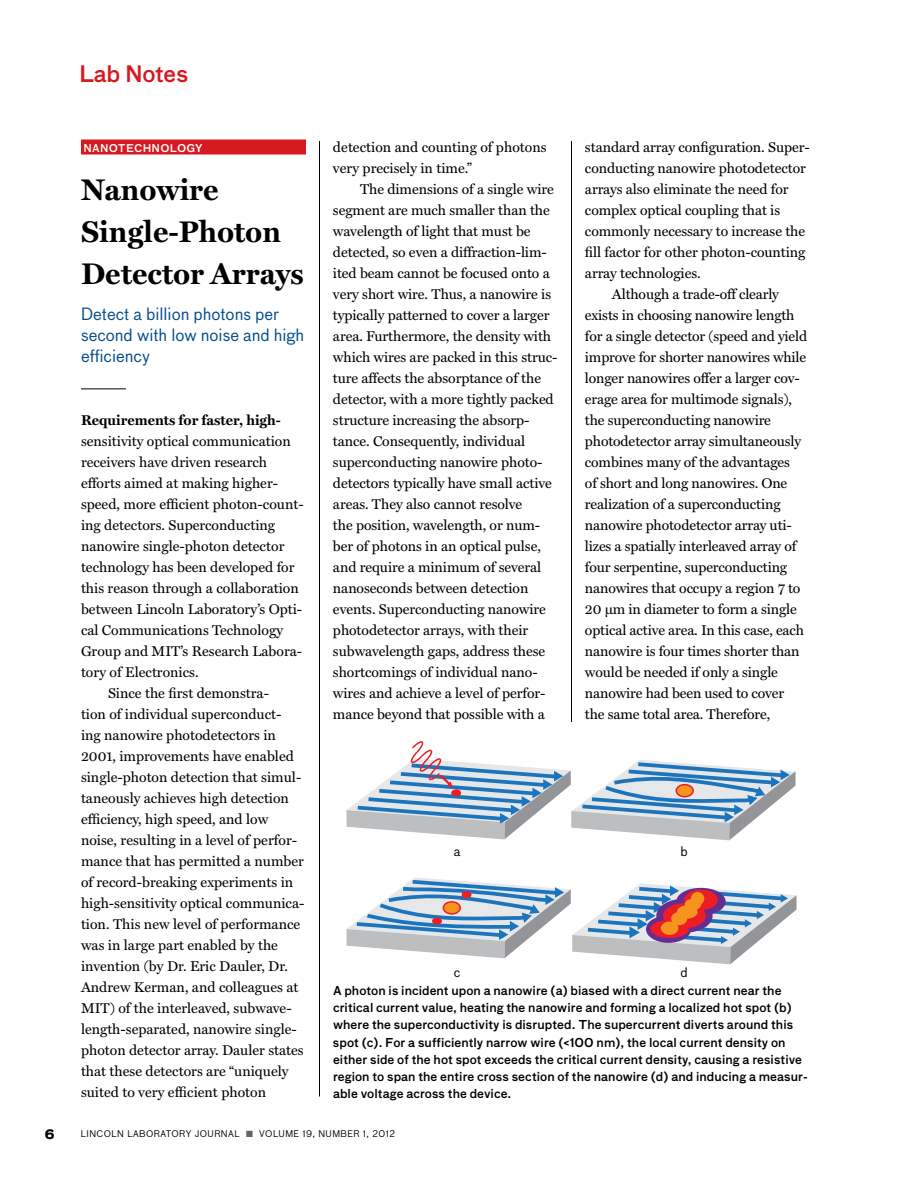
<style>
.page{position:relative;width:918px;height:1188px;background:#fff}
.page>*{position:absolute;margin:0;border:0;box-sizing:border-box;transform-origin:0 0}
.t1{font:700 30px/42px "Miller Text";color:#000}
.t2{font:500 22.2px "Bau LF";color:#d71920}
.t3{font:16.5px/21px "Bau LF";color:#004b8c}
.t4{font:14.25px/21px "Miller Text";letter-spacing:-.005em;color:#000}
.t5{font:700 14.25px "Miller Text";color:#000}
.t6{font:12.9px "Bau LF";color:#000}
.t7{font:700 12.75px "Bau LF";color:#000}
.t8{font:500 12px/17.2px "Bau LF";letter-spacing:.005em;color:#000}
.t9{font:500 10.5px "Bau LF";letter-spacing:.025em;color:#fff}
.t10{font:9px "Bau LF";letter-spacing:.05em;color:#000}
.s1{color:#636466}
</style>
<div class="page">
<hr style="left:319px;top:141px;width:1px;height:955px;background:#000">
<hr style="left:571px;top:141px;width:1px;height:955px;background:#000">
<div style="left:81px;top:140px;width:225px;height:14px;background:#d71920"></div>
<hr style="left:81px;top:388px;width:45px;height:1px;background:#000">
<div style="left:558px;top:723px;width:27px;height:378px;background:#fff"></div>
<svg style="left:347px;top:741px;width:449px;height:99px"></svg>
<svg style="left:346px;top:877px;width:450px;height:87px"></svg>
<div style="left:647px;top:916px;width:43px;height:26px;background:#662d91;border-radius:50%"></div>
<div style="left:646px;top:915px;width:45px;height:28px;border:2px solid #662d91;border-radius:50%"></div>
<div style="left:657px;top:899px;width:55px;height:33px;background:#662d91;border-radius:50%"></div>
<div style="left:656px;top:899px;width:57px;height:34px;border:2px solid #662d91;border-radius:50%"></div>
<div style="left:677px;top:889px;width:48px;height:26px;background:#662d91;border-radius:50%"></div>
<div style="left:676px;top:888px;width:50px;height:27px;border:2px solid #662d91;border-radius:50%"></div>
<div style="left:685px;top:890px;width:32px;height:19px;background:#ed1d24;border-radius:50%"></div>
<div style="left:684px;top:890px;width:34px;height:20px;border:2px solid #ed1d24;border-radius:50%"></div>
<div style="left:664px;top:904px;width:41px;height:23px;background:#ed1d24;border-radius:50%"></div>
<div style="left:663px;top:903px;width:43px;height:25px;border:2px solid #ed1d24;border-radius:50%"></div>
<div style="left:651px;top:921px;width:37px;height:16px;background:#ed1d24;border-radius:50%"></div>
<div style="left:650px;top:920px;width:39px;height:18px;border:2px solid #ed1d24;border-radius:50%"></div>
<div style="left:691px;top:892px;width:13px;height:13px;background:#f7941e;border-radius:50%"></div>
<div style="left:685px;top:899px;width:16px;height:11px;background:#f7941e;border-radius:50%"></div>
<div style="left:677px;top:905px;width:21px;height:14px;background:#f7941e;border-radius:50%"></div>
<div style="left:671px;top:912px;width:16px;height:13px;background:#f7941e;border-radius:50%"></div>
<div style="left:661px;top:922px;width:17px;height:13px;background:#f7941e;border-radius:50%"></div>
<h2 class="t2" style="left:79px;top:58px;width:111px">Lab Notes</h2>
<p class="t9" style="left:84px;top:140px;width:121px">nan otechn ology</p>
<h1 class="t1" style="left:81px;top:168px;width:224px">Nanowire<br>Single-Photon<br>Detector Arrays</h1>
<p class="t3" style="left:81px;top:303px;width:225px">Detect a billion photons per second with low noise and high efficiency</p>
<p class="t5" style="left:81px;top:411px;width:201px">Requirements for faster, high-</p>
<p class="t4" style="left:81px;top:430px;width:211px">sensitivity optical communication</p>
<p class="t4" style="left:81px;top:451px;width:188px">receivers have driven research</p>
<p class="t4" style="left:81px;top:472px;width:199px">efforts aimed at making higher-</p>
<p class="t4" style="left:81px;top:493px;width:224px">speed, more efficient photon-count-</p>
<p class="t4" style="left:81px;top:514px;width:196px">ing detectors. Superconducting</p>
<p class="t4" style="left:81px;top:535px;width:205px">nanowire single-photon detector</p>
<p class="t4" style="left:81px;top:556px;width:215px">technology has been developed for</p>
<p class="t4" style="left:81px;top:577px;width:219px">this reason through a collaboration</p>
<p class="t4" style="left:81px;top:598px;width:223px">between Lincoln Laboratory’s Opti-</p>
<p class="t4" style="left:81px;top:619px;width:204px">cal Communications Technology</p>
<p class="t4" style="left:81px;top:640px;width:223px">Group and MIT’s Research Labora-</p>
<p class="t4" style="left:81px;top:661px;width:119px">tory of Electronics.</p>
<p class="t4" style="left:108px;top:682px;width:162px">Since the first demonstra-</p>
<p class="t4" style="left:81px;top:703px;width:202px">tion of individual superconduct-</p>
<p class="t4" style="left:81px;top:724px;width:196px">ing nanowire photodetectors in</p>
<p class="t4" style="left:81px;top:745px;width:214px">2001, improvements have enabled</p>
<p class="t4" style="left:81px;top:766px;width:222px">single-photon detection that simul-</p>
<p class="t4" style="left:81px;top:787px;width:210px">taneously achieves high detection</p>
<p class="t4" style="left:81px;top:808px;width:189px">efficiency, high speed, and low</p>
<p class="t4" style="left:81px;top:829px;width:218px">noise, resulting in a level of perfor-</p>
<p class="t4" style="left:81px;top:850px;width:224px">mance that has permitted a number</p>
<p class="t4" style="left:81px;top:871px;width:214px">of record-breaking experiments in</p>
<p class="t4" style="left:81px;top:892px;width:225px">high-sensitivity optical communica-</p>
<p class="t4" style="left:81px;top:913px;width:221px">tion. This new level of performance</p>
<p class="t4" style="left:81px;top:934px;width:199px">was in large part enabled by the</p>
<p class="t4" style="left:81px;top:955px;width:208px">invention (by Dr. Eric Dauler, Dr.</p>
<p class="t4" style="left:81px;top:976px;width:219px">Andrew Kerman, and colleagues at</p>
<p class="t4" style="left:81px;top:997px;width:212px">MIT) of the interleaved, subwave-</p>
<p class="t4" style="left:81px;top:1018px;width:217px">length-separated, nanowire single-</p>
<p class="t4" style="left:81px;top:1039px;width:224px">photon detector array. Dauler states</p>
<p class="t4" style="left:81px;top:1060px;width:209px">that these detectors are “uniquely</p>
<p class="t4" style="left:81px;top:1081px;width:187px">suited to very efficient photon</p>
<p class="t4" style="left:333px;top:136px;width:215px">detection and counting of photons very precisely in time.”</p>
<p class="t4" style="left:333px;top:178px;width:226px;text-indent:27px">The dimensions of a single wire segment are much smaller than the wavelength of light that must be detected, so even a diffraction-lim&shy;ited beam cannot be focused onto a very short wire. Thus, a nanowire is typically patterned to cover a larger area. Furthermore, the density with which wires are packed in this struc&shy;ture affects the absorptance of the detector, with a more tightly packed structure increasing the absorp&shy;tance. Consequently, individual superconducting nanowire photo&shy;detectors typically have small active areas. They also cannot resolve<br>the position, wavelength, or num&shy;ber of photons in an optical pulse, and require a minimum of several nanoseconds between detection events. Superconducting nanowire photodetector arrays, with their subwavelength gaps, address these shortcomings of individual nano&shy;wires and achieve a level of perfor&shy;mance beyond that possible with a</p>
<p class="t4" style="left:585px;top:136px;width:226px">standard array configuration. Super-</p>
<p class="t4" style="left:585px;top:157px;width:222px">conducting nanowire photodetector</p>
<p class="t4" style="left:585px;top:178px;width:205px">arrays also eliminate the need for</p>
<p class="t4" style="left:585px;top:199px;width:197px">complex optical coupling that is</p>
<p class="t4" style="left:585px;top:220px;width:222px">commonly necessary to increase the</p>
<p class="t4" style="left:585px;top:241px;width:222px">fill factor for other photon-counting</p>
<p class="t4" style="left:585px;top:262px;width:117px">array technologies.</p>
<p class="t4" style="left:612px;top:283px;width:168px">Although a trade-off clearly</p>
<p class="t4" style="left:585px;top:304px;width:211px">exists in choosing nanowire length</p>
<p class="t4" style="left:585px;top:325px;width:224px">for a single detector (speed and yield</p>
<p class="t4" style="left:585px;top:346px;width:223px">improve for shorter nanowires while</p>
<p class="t4" style="left:585px;top:367px;width:216px">longer nanowires offer a larger cov-</p>
<p class="t4" style="left:585px;top:388px;width:209px">erage area for multimode signals),</p>
<p class="t4" style="left:585px;top:409px;width:188px">the superconducting nanowire</p>
<p class="t4" style="left:585px;top:430px;width:218px">photodetector array simultaneously</p>
<p class="t4" style="left:585px;top:451px;width:206px">combines many of the advantages</p>
<p class="t4" style="left:585px;top:472px;width:204px">of short and long nanowires. One</p>
<p class="t4" style="left:585px;top:493px;width:197px">realization of a superconducting</p>
<p class="t4" style="left:585px;top:514px;width:208px">nanowire photodetector array uti-</p>
<p class="t4" style="left:585px;top:535px;width:213px">lizes a spatially interleaved array of</p>
<p class="t4" style="left:585px;top:556px;width:204px">four serpentine, superconducting</p>
<p class="t4" style="left:585px;top:577px;width:217px">nanowires that occupy a region 7 to</p>
<p class="t4" style="left:585px;top:598px;width:213px">20 µm in diameter to form a single</p>
<p class="t4" style="left:585px;top:619px;width:221px">optical active area. In this case, each</p>
<p class="t4" style="left:585px;top:640px;width:216px">nanowire is four times shorter than</p>
<p class="t4" style="left:585px;top:661px;width:195px">would be needed if only a single</p>
<p class="t4" style="left:585px;top:682px;width:201px">nanowire had been used to cover</p>
<p class="t4" style="left:585px;top:703px;width:187px">the same total area. Therefore,</p>
<p class="t6" style="left:454px;top:842px;width:8px">a</p>
<p class="t6" style="left:681px;top:842px;width:9px">b</p>
<p class="t6" style="left:454px;top:964px;width:8px">c</p>
<p class="t6" style="left:681px;top:964px;width:9px">d</p>
<p class="t8" style="left:333px;top:982px;width:476px">A photon is incident upon a nanowire (a) biased with a direct current near the critical current value, heating the nanowire and forming a localized hot spot (b) where the superconductivity is disrupted. The supercurrent diverts around this spot (c). For a sufficiently narrow wire (&lt;100 nm), the local current density on either side of the hot spot exceeds the critical current density, causing a resistive region to span the entire cross section of the nanowire (d) and inducing a measur&shy;able voltage across the device.</p>
<p class="t7" style="left:45px;top:1125px;width:11px">6</p>
<p class="t10" style="left:81px;top:1128px;width:316px">LINCOLN LABORATORY JOURNAL <span class="s1">■</span> VOLUME 19, NUMBER 1, 2012</p>
</div>
